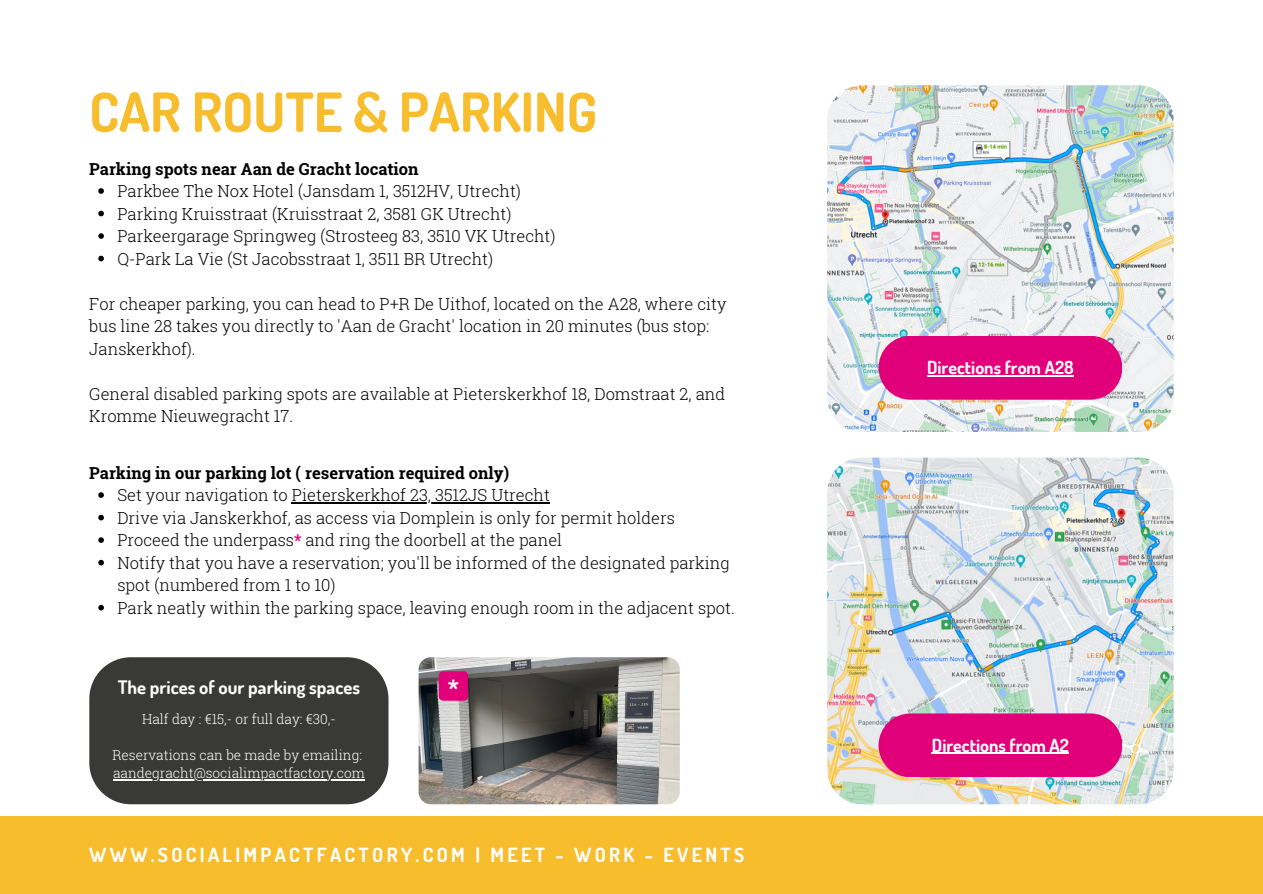
<style>
.page{position:relative;width:1263px;height:894px;background:#fff}
.page>*{position:absolute;margin:0;border:0;box-sizing:border-box;transform-origin:0 0}
.t1{font:700 54px "Dosis";color:#f7bd2d}
.t2{font:700 24px "Dosis";color:#fff}
.t3{font:700 19.5px "Dosis";letter-spacing:.17em;color:#fff}
.t4{font:700 18.6px "Dosis";color:#fff}
.t5{font:700 18px "Dosis";color:#fff}
.t6{font:300 16.5px/22.5px "Roboto Slab";color:#000}
.t7{font:700 16.5px "Roboto Slab";color:#000}
.t8{font:300 13.65px/18px "Roboto Slab";color:#fff}
.s1{font-weight:700;color:#e2007a}
</style>
<div class="page">
<div style="left:0;top:816px;width:1263px;height:77px;background:#f7bd2d"></div>
<div style="left:89px;top:657px;width:299px;height:147px;background:#393a38"></div>
<img style="left:827px;top:85px;width:347px;height:347px;border-radius:35px">
<svg style="left:878px;top:335px;width:244px;height:64px;background:#e11483"></svg>
<img style="left:827px;top:457px;width:347px;height:347px;border-radius:35px">
<svg style="left:878px;top:713px;width:244px;height:64px;background:#e21081"></svg>
<hr style="left:932px;top:752px;width:137px;height:1px;background:#fff">
<img style="left:419px;top:657px;width:261px;height:147px;border-radius:12px">
<hr style="left:113px;top:778px;width:252px;height:2px;background:#fff">
<svg style="left:98px;top:188px;width:6px;height:6px"></svg>
<svg style="left:98px;top:211px;width:6px;height:5px"></svg>
<svg style="left:98px;top:233px;width:6px;height:6px"></svg>
<svg style="left:98px;top:256px;width:6px;height:5px"></svg>
<div style="left:439px;top:671px;width:29px;height:29px;background:#e2007a;border-radius:4px"></div>
<svg style="left:98px;top:492px;width:6px;height:5px"></svg>
<hr style="left:292px;top:502px;width:258px;height:1px;background:#000">
<svg style="left:98px;top:514px;width:6px;height:6px"></svg>
<svg style="left:98px;top:537px;width:6px;height:5px"></svg>
<svg style="left:98px;top:559px;width:6px;height:6px"></svg>
<svg style="left:98px;top:604px;width:6px;height:6px"></svg>
<h1 class="t1" style="left:89px;top:76px;width:509px">CAR ROUTE &amp; PARKING</h1>
<p class="t7" style="left:89px;top:157px;width:331px">Parking spots near Aan de Gracht location</p>
<p class="t6" style="left:117px;top:179px;width:440px">Parkbee The Nox Hotel (Jansdam 1, 3512HV, Utrecht)<br>Parking Kruisstraat (Kruisstraat 2, 3581 GK Utrecht)<br>Parkeergarage Springweg (Strosteeg 83, 3510 VK Utrecht)<br>Q-Park La Vie (St Jacobsstraat 1, 3511 BR Utrecht)</p>
<p class="t6" style="left:89px;top:292px;width:639px">For cheaper parking, you can head to P+R De Uithof, located on the A28, where city bus line 28 takes you directly to 'Aan de Gracht' location in 20 minutes (bus stop:<br>Janskerkhof).</p>
<p class="t6" style="left:89px;top:382px;width:637px">General disabled parking spots are available at Pieterskerkhof 18, Domstraat 2, and<br>Kromme Nieuwegracht 17.</p>
<p class="t7" style="left:89px;top:461px;width:422px">Parking in our parking lot ( reservation required only)</p>
<p class="t6" style="left:117px;top:483px;width:619px">Set your navigation to Pieterskerkhof 23, 3512JS Utrecht<br>Drive via Janskerkhof, as access via Domplein is only for permit holders Proceed the underpass<span class="s1">*</span> and ring the doorbell at the panel<br>Notify that you have a reservation; you'll be informed of the designated parking spot (numbered from 1 to 10)<br>Park neatly within the parking space, leaving enough room in the adjacent spot.</p>
<p class="t4" style="left:118px;top:675px;width:244px">The prices of our parking spaces</p>
<p class="t8" style="left:142px;top:709px;width:195px">Half day : €15,- or full day: €30,-</p>
<p class="t8" style="left:113px;top:745px;width:254px">Reservations can be made by emailing: aandegracht@socialimpactfactory.com</p>
<h2 class="t2" style="left:448px;top:672px;width:13px">*</h2>
<p class="t3" style="left:89px;top:841px;width:656px">WWW.SOCIALIMPACTFACTORY.COM | MEET - WORK - EVENTS</p>
<p class="t5" style="left:927px;top:355px;width:148px">Directions from A28</p>
<p class="t5" style="left:932px;top:733px;width:139px">Directions from A2</p>
</div>
